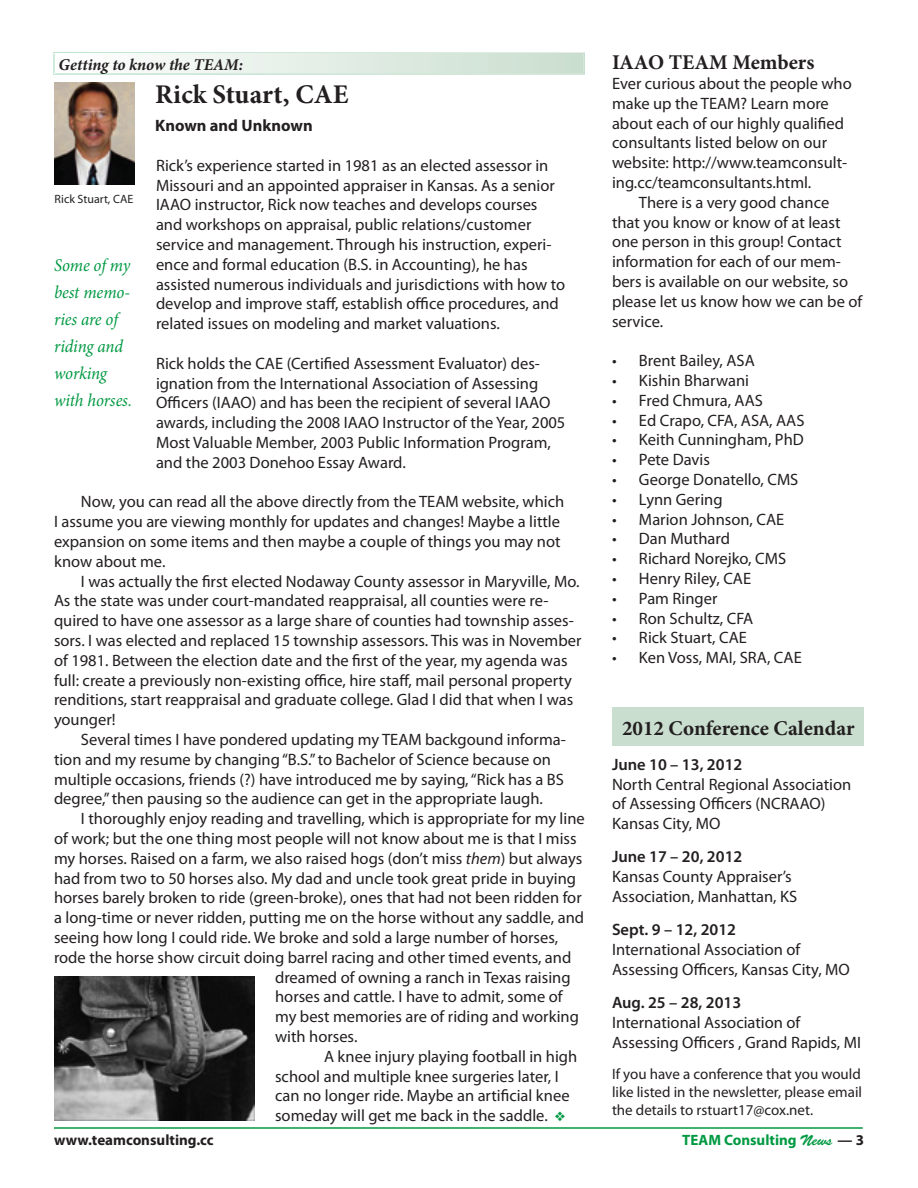
<style>
.page{position:relative;width:918px;height:1188px;background:#fff}
.page>*{position:absolute;margin:0;border:0;box-sizing:border-box;transform-origin:0 0}
._18pt_headline{font:700 27px "Minion Pro";color:#231f20}
._14pt_headline{font:700 21px "Minion Pro";color:#231f20}
.Body_Copy{font:italic 18px/27px "Minion Pro";letter-spacing:-.01em;color:#009942;scale:.94 1}
.Body_Copy-2{font:16.5px/19.8px "Myriad Pro";color:#231f20}
.Body_Copy-3{font:600 16.5px "Myriad Pro";color:#231f20}
._14pt_headline-2{font:italic 700 16.5px "Minion Pro";letter-spacing:-.005em;color:#231f20}
.Body_Copy-4{font:700 16.5px "Myriad Pro";color:#231f20}
.Body_Copy-5{font:15px/18px "Myriad Pro";color:#231f20;text-align:justify}
.t1{font:700 15px "Myriad Pro";color:#231f20}
.t2{font:700 15px "Myriad Pro";color:#009942}
.Body_Copy-6{font:12px "Myriad Pro";color:#231f20}
.s1{font-style:italic}
.s2{color:#009942}
.s3{font-family:"Brush Script Std";font-weight:400}
.s4{color:#231f20}
</style>
<div class="page">
<hr style="left:54px;top:1127px;width:809px;height:2px;background:#009942">
<div style="left:612px;top:707px;width:252px;height:39px;background:#c9decf"></div>
<div style="left:54px;top:53px;width:530px;height:21px;background:linear-gradient(to right,#fff,#cadecf)"></div>
<div style="left:53px;top:52px;width:532px;height:23px;border:2px solid #fff"></div>
<img style="left:54px;top:82px;width:81px;height:102px">
<img style="left:54px;top:977px;width:201px;height:143px">
<p class="_14pt_headline-2" style="left:58px;top:53px;width:186px">Getting to know the TEAM:</p>
<p class="_18pt_headline" style="left:155px;top:76px;width:195px">Rick Stuart, CAE</p>
<p class="Body_Copy-4" style="left:155px;top:115px;width:159px">Known and Unknown</p>
<p class="Body_Copy-2" style="left:156px;top:155px;width:411px">Rick’s experience started in 1981 as an elected assessor in Missouri and an appointed appraiser in Kansas. As a senior IAAO instructor, Rick now teaches and develops courses and workshops on appraisal, public relations/customer service and management. Through his instruction, experi&shy;ence and formal education (B.S. in Accounting), he has assisted numerous individuals and jurisdictions with how to develop and improve staff, establish office procedures, and related issues on modeling and market valuations.</p>
<p class="Body_Copy-2" style="left:156px;top:353px;width:411px">Rick holds the CAE (Certified Assessment Evaluator) des&shy;ignation from the International Association of Assessing Officers (IAAO) and has been the recipient of several IAAO awards, including the 2008 IAAO Instructor of the Year, 2005<br>Most Valuable Member, 2003 Public Information Program, and the 2003 Donehoo Essay Award.</p>
<p class="Body_Copy-2" style="left:54px;top:492px;width:512px;text-indent:27px">Now, you can read all the above directly from the TEAM website, which I assume you are viewing monthly for updates and changes! Maybe a little expansion on some items and then maybe a couple of things you may not know about me.</p>
<p class="Body_Copy-2" style="left:54px;top:571px;width:529px;text-indent:27px">I was actually the first elected Nodaway County assessor in Maryville, Mo.<br>As the state was under court-mandated reappraisal, all counties were re&shy;quired to have one assessor as a large share of counties had township asses&shy;sors. I was elected and replaced 15 township assessors. This was in November of 1981. Between the election date and the first of the year, my agenda was full: create a previously non-existing office, hire staff, mail personal property renditions, start reappraisal and graduate college. Glad I did that when I was younger!</p>
<p class="Body_Copy-2" style="left:54px;top:729px;width:513px;text-indent:27px">Several times I have pondered updating my TEAM backgound informa&shy;tion and my resume by changing“B.S.”to Bachelor of Science because on multiple occasions, friends (?) have introduced me by saying,“Rick has a BS degree,” then pausing so the audience can get in the appropriate laugh.</p>
<p class="Body_Copy-2" style="left:81px;top:808px;width:505px">I thoroughly enjoy reading and travelling, which is appropriate for my line</p>
<p class="Body_Copy-2" style="left:54px;top:828px;width:524px">of work; but the one thing most people will not know about me is that I miss</p>
<p class="Body_Copy-2" style="left:54px;top:848px;width:530px">my horses. Raised on a farm, we also raised hogs (don’t miss <span class="s1">them</span>) but always</p>
<p class="Body_Copy-2" style="left:54px;top:868px;width:524px">had from two to 50 horses also. My dad and uncle took great pride in buying</p>
<p class="Body_Copy-2" style="left:54px;top:888px;width:529px">horses barely broken to ride (green-broke), ones that had not been ridden for</p>
<p class="Body_Copy-2" style="left:54px;top:907px;width:532px">a long-time or never ridden, putting me on the horse without any saddle, and</p>
<p class="Body_Copy-2" style="left:54px;top:927px;width:506px">seeing how long I could ride. We broke and sold a large number of horses,</p>
<p class="Body_Copy-2" style="left:54px;top:947px;width:519px">rode the horse show circuit doing barrel racing and other timed events, and</p>
<p class="Body_Copy-2" style="left:275px;top:967px;width:297px">dreamed of owning a ranch in Texas raising</p>
<p class="Body_Copy-2" style="left:275px;top:987px;width:289px">horses and cattle. I have to admit, some of</p>
<p class="Body_Copy-2" style="left:275px;top:1006px;width:305px">my best memories are of riding and working</p>
<p class="Body_Copy-2" style="left:275px;top:1026px;width:84px">with horses.</p>
<p class="Body_Copy-2" style="left:275px;top:1046px;width:304px;text-indent:49px">A knee injury playing football in high school and multiple knee surgeries later, I can no longer ride. Maybe an artificial knee someday will get me back in the saddle. <span class="s2">❖</span></p>
<p class="Body_Copy-6" style="left:55px;top:192px;width:80px">Rick Stuart, CAE</p>
<p class="Body_Copy" style="left:54px;top:252px;width:83px">Some of my best memo&shy;ries are of riding and working</p>
<p class="Body_Copy" style="left:54px;top:387px;width:84px">with horses.</p>
<p class="_14pt_headline" style="left:612px;top:48px;width:204px">IAAO TEAM Members</p>
<p class="Body_Copy-2" style="left:612px;top:73px;width:241px">Ever curious about the people who make up the TEAM? Learn more about each of our highly qualified consultants listed below on our website: http://www.teamconsult&shy;ing.cc/teamconsultants.html.</p>
<p class="Body_Copy-2" style="left:612px;top:192px;width:252px;text-indent:27px">There is a very good chance<br>that you know or know of at least one person in this group! Contact information for each of our mem&shy;bers is available on our website, so please let us know how we can be of service.</p>
<p class="Body_Copy-2" style="left:612px;top:351px;width:144px">• Brent Bailey, ASA</p>
<p class="Body_Copy-2" style="left:612px;top:370px;width:139px">• Kishin Bharwani</p>
<p class="Body_Copy-2" style="left:612px;top:390px;width:152px">• Fred Chmura, AAS</p>
<p class="Body_Copy-2" style="left:612px;top:410px;width:194px">• Ed Crapo, CFA, ASA, AAS</p>
<p class="Body_Copy-2" style="left:612px;top:430px;width:193px">• Keith Cunningham, PhD</p>
<p class="Body_Copy-2" style="left:612px;top:450px;width:99px">• Pete Davis</p>
<p class="Body_Copy-2" style="left:612px;top:469px;width:188px">• George Donatello, CMS</p>
<p class="Body_Copy-2" style="left:612px;top:489px;width:112px">• Lynn Gering</p>
<p class="Body_Copy-2" style="left:612px;top:509px;width:174px">• Marion Johnson, CAE</p>
<p class="Body_Copy-2" style="left:612px;top:529px;width:120px">• Dan Muthard</p>
<p class="Body_Copy-2" style="left:612px;top:549px;width:176px">• Richard Norejko, CMS</p>
<p class="Body_Copy-2" style="left:612px;top:568px;width:141px">• Henry Riley, CAE</p>
<p class="Body_Copy-2" style="left:612px;top:588px;width:107px">• Pam Ringer</p>
<p class="Body_Copy-2" style="left:612px;top:608px;width:143px">• Ron Schultz, CFA</p>
<p class="Body_Copy-2" style="left:612px;top:628px;width:137px">• Rick Stuart, CAE</p>
<p class="Body_Copy-2" style="left:612px;top:648px;width:191px">• Ken Voss, MAI, SRA, CAE</p>
<p class="_14pt_headline" style="left:622px;top:713px;width:234px">2012 Conference Calendar</p>
<p class="Body_Copy-3" style="left:612px;top:754px;width:132px">June 10 – 13, 2012</p>
<p class="Body_Copy-2" style="left:612px;top:774px;width:241px">North Central Regional Association of Assessing Officers (NCRAAO)</p>
<p class="Body_Copy-2" style="left:612px;top:813px;width:110px">Kansas City, MO</p>
<p class="Body_Copy-3" style="left:612px;top:846px;width:132px">June 17 – 20, 2012</p>
<p class="Body_Copy-2" style="left:612px;top:867px;width:181px">Kansas County Appraiser’s</p>
<p class="Body_Copy-2" style="left:612px;top:886px;width:187px">Association, Manhattan, KS</p>
<p class="Body_Copy-3" style="left:612px;top:919px;width:126px">Sept. 9 – 12, 2012</p>
<p class="Body_Copy-2" style="left:612px;top:939px;width:190px">International Association of</p>
<p class="Body_Copy-2" style="left:612px;top:959px;width:239px">Assessing Officers, Kansas City, MO</p>
<p class="Body_Copy-3" style="left:612px;top:992px;width:131px">Aug. 25 – 28, 2013</p>
<p class="Body_Copy-2" style="left:612px;top:1012px;width:190px">International Association of</p>
<p class="Body_Copy-2" style="left:612px;top:1032px;width:251px">Assessing Officers , Grand Rapids, MI</p>
<p class="Body_Copy-5" style="left:612px;top:1065px;width:252px">If you have a conference that you would like listed in the newsletter, please email the details to rstuart17@cox.net.</p>
<p class="t1" style="left:54px;top:1130px;width:161px">www.teamconsulting.cc</p>
<p class="t2" style="left:682px;top:1130px;width:183px">TEAM Consulting <span class="s3">News</span> <span class="s4">— 3</span></p>
</div>
